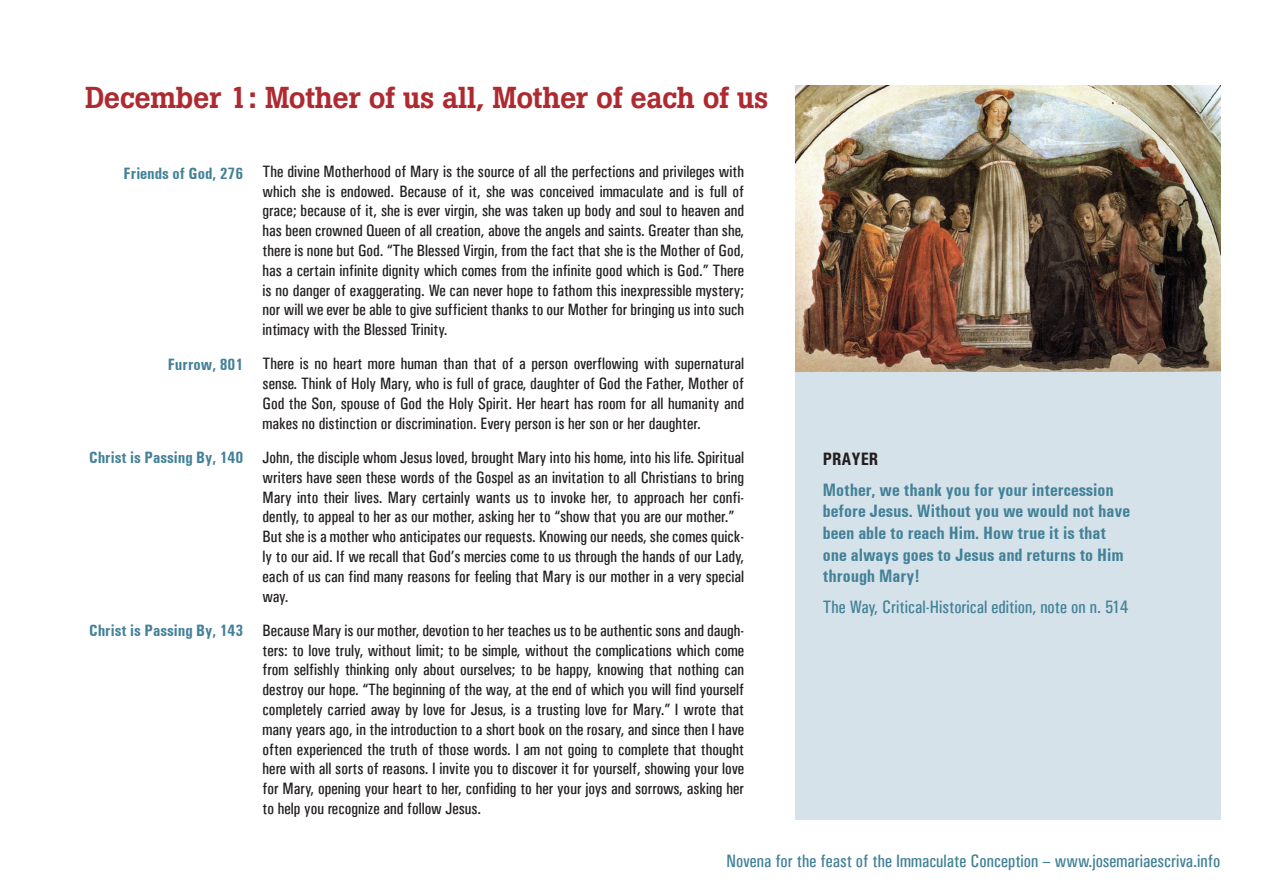
<style>
.page{position:relative;width:1263px;height:893px;background:#fff}
.page>*{position:absolute;margin:0;border:0;box-sizing:border-box;transform-origin:0 0}
.t1{font:500 30px "Boton";letter-spacing:-.015em;color:#ae2a30}
.t2{font:700 condensed 18px/21.6px "Univers";color:#428198}
.t3{font:18px "Univers Condensed";color:#428198}
.t4{font:700 condensed 18px "Univers";color:#231f20}
.t5{font:16.5px/19.8px "Univers Condensed";color:#231f20;text-align:justify}
.t6{font:700 condensed 16.5px "Univers";color:#428198}
</style>
<div class="page">
<div style="left:795px;top:85px;width:425px;height:734px;background:#d5e2e9"></div>
<img style="left:795px;top:85px;width:425px;height:287px">
<h1 class="t1" style="left:85px;top:79px;width:685px">December 1: Mother of us all, Mother of each of us</h1>
<p class="t6" style="left:124px;top:164px;width:121px">Friends of God, 276</p>
<p class="t6" style="left:168px;top:354px;width:77px">Furrow, 801</p>
<p class="t6" style="left:89px;top:448px;width:156px">Christ is Passing By, 140</p>
<p class="t6" style="left:89px;top:621px;width:156px">Christ is Passing By, 143</p>
<p class="t5" style="left:263px;top:161px;width:483px">The divine Motherhood of Mary is the source of all the perfections and privileges with which she is endowed. Because of it, she was conceived immaculate and is full of grace; because of it, she is ever virgin, she was taken up body and soul to heaven and has been crowned Queen of all creation, above the angels and saints. Greater than she, there is none but God. “The Blessed Virgin, from the fact that she is the Mother of God, has a certain infinite dignity which comes from the infinite good which is God.” There is no danger of exaggerating. We can never hope to fathom this inexpressible mystery; nor will we ever be able to give sufficient thanks to our Mother for bringing us into such intimacy with the Blessed Trinity.</p>
<p class="t5" style="left:263px;top:354px;width:483px">There is no heart more human than that of a person overflowing with supernatural sense. Think of Holy Mary, who is full of grace, daughter of God the Father, Mother of God the Son, spouse of God the Holy Spirit. Her heart has room for all humanity and makes no distinction or discrimination. Every person is her son or her daughter.</p>
<p class="t5" style="left:263px;top:447px;width:483px;text-align:left">John, the disciple whom Jesus loved, brought Mary into his home, into his life. Spiritual writers have seen these words of the Gospel as an invitation to all Christians to bring Mary into their lives. Mary certainly wants us to invoke her, to approach her confi&shy;dently, to appeal to her as our mother, asking her to “show that you are our mother.” But she is a mother who anticipates our requests. Knowing our needs, she comes quick&shy;ly to our aid. If we recall that God’s mercies come to us through the hands of our Lady, each of us can find many reasons for feeling that Mary is our mother in a very special way.</p>
<p class="t5" style="left:263px;top:620px;width:483px">Because Mary is our mother, devotion to her teaches us to be authentic sons and daugh&shy;ters: to love truly, without limit; to be simple, without the complications which come from selfishly thinking only about ourselves; to be happy, knowing that nothing can destroy our hope. “The beginning of the way, at the end of which you will find yourself completely carried away by love for Jesus, is a trusting love for Mary.” I wrote that many years ago, in the introduction to a short book on the rosary, and since then I have often experienced the truth of those words. I am not going to complete that thought here with all sorts of reasons. I invite you to discover it for yourself, showing your love for Mary, opening your heart to her, confiding to her your joys and sorrows, asking her to help you recognize and follow Jesus.</p>
<p class="t4" style="left:823px;top:448px;width:57px">PRAYER</p>
<p class="t2" style="left:823px;top:479px;width:309px">Mother, we thank you for your intercession before Jesus. Without you we would not have been able to reach Him. How true it is that one always goes to Jesus and returns to Him through Mary!</p>
<p class="t3" style="left:823px;top:596px;width:307px">The Way, Critical-Historical edition, note on n. 514</p>
<p class="t3" style="left:726px;top:850px;width:495px">Novena for the feast of the Immaculate Conception – www.josemariaescriva.info</p>
</div>
